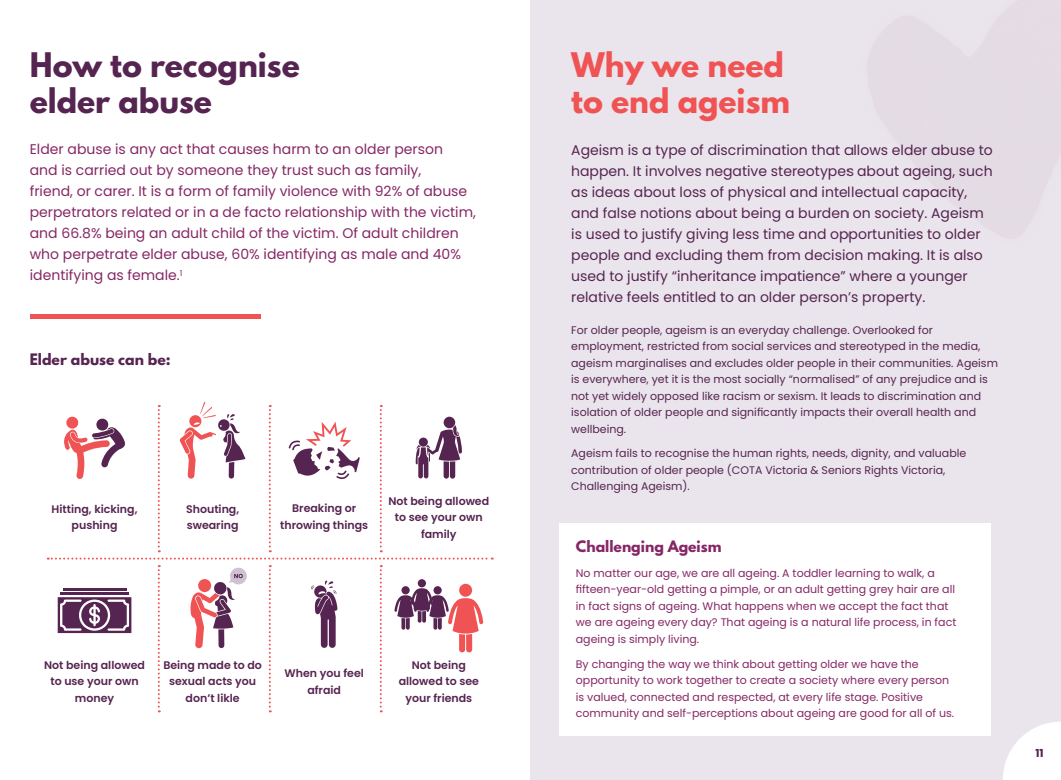
<style>
.page{position:relative;width:1061px;height:780px;background:#fff}
.page>*{position:absolute;margin:0;border:0;box-sizing:border-box;transform-origin:0 0}
.t1{font:700 30px/36px "League Spartan";color:#562450}
.t2{font:700 30px/36px "League Spartan";color:#f05353}
.t3{font:14px/21px "Poppins";color:#562450}
.t4{font:14px/21px "Poppins";color:#862765}
.t5{font:700 14px "League Spartan";color:#862765}
.t6{font:700 14px "League Spartan";color:#562450}
.t7{font:11px/16.5px "Poppins";color:#562450}
.t8{font:11px/16.5px "Poppins";color:#862765}
.t9{font:600 11px/16.5px "Poppins";color:#562450;text-align:center}
.t10{font:700 11px "Poppins";color:#562450}
</style>
<div class="page">
<div style="left:530px;top:0;width:530px;height:780px;background:#eae5ec"></div>
<div style="left:558px;top:522px;width:432px;height:213px;background:#fff"></div>
<div style="left:30px;top:314px;width:230px;height:5px;background:#f05353"></div>
<svg style="left:1003px;top:722px;width:57px;height:58px"></svg>
<svg style="left:269px;top:565px;width:2px;height:147px"></svg>
<svg style="left:158px;top:565px;width:2px;height:147px"></svg>
<svg style="left:379px;top:565px;width:2px;height:147px"></svg>
<svg style="left:311px;top:580px;width:26px;height:67px"></svg>
<svg style="left:190px;top:567px;width:57px;height:81px"></svg>
<svg style="left:48px;top:401px;width:444px;height:158px"></svg>
<hr style="left:63px;top:588px;width:63px;height:2px;background:#562450">
<hr style="left:60px;top:592px;width:69px;height:3px;background:#562450">
<svg style="left:58px;top:597px;width:73px;height:36px;background:#7f597b"></svg>
<svg style="left:459px;top:583px;width:13px;height:13px"></svg>
<div style="left:417px;top:579px;width:9px;height:8px;background:#562450;border-radius:50%"></div>
<svg style="left:394px;top:588px;width:89px;height:64px"></svg>
<div style="left:433px;top:586px;width:8px;height:8px;background:#562450;border-radius:50%"></div>
<h1 class="t1" style="left:30px;top:46px;width:271px">How to recognise elder abuse</h1>
<h1 class="t2" style="left:571px;top:46px;width:220px">Why we need to end ageism</h1>
<p class="t4" style="left:30px;top:139px;width:447px">Elder abuse is any act that causes harm to an older person<br>and is carried out by someone they trust such as family,<br>friend, or carer. It is a form of family violence with 92% of abuse perpetrators related or in a de facto relationship with the victim, and 66.8% being an adult child of the victim. Of adult children who perpetrate elder abuse, 60% identifying as male and 40% identifying as female.<sup>1</sup></p>
<p class="t6" style="left:30px;top:348px;width:142px">Elder abuse can be:</p>
<p class="t9" style="left:52px;top:500px;width:87px">Hitting, kicking, pushing</p>
<p class="t9" style="left:186px;top:500px;width:55px;text-align:left">Shouting, swearing</p>
<p class="t9" style="left:280px;top:500px;width:90px">Breaking or throwing things</p>
<p class="t9" style="left:388px;top:492px;width:102px">Not being allowed to see your own family</p>
<p class="t9" style="left:44px;top:656px;width:102px">Not being allowed to use your own money</p>
<p class="t9" style="left:163px;top:656px;width:100px">Being made to do sexual acts you don’t likle</p>
<p class="t9" style="left:284px;top:665px;width:81px">When you feel afraid</p>
<p class="t9" style="left:398px;top:656px;width:82px">Not being allowed to see your friends</p>
<p class="t3" style="left:571px;top:140px;width:423px">Ageism is a type of discrimination that allows elder abuse to happen. It involves negative stereotypes about ageing, such as ideas about loss of physical and intellectual capacity, and false notions about being a burden on society. Ageism is used to justify giving less time and opportunities to older people and excluding them from decision making. It is also used to justify “inheritance impatience” where a younger relative feels entitled to an older person’s property.</p>
<p class="t7" style="left:571px;top:321px;width:428px">For older people, ageism is an everyday challenge. Overlooked for employment, restricted from social services and stereotyped in the media, ageism marginalises and excludes older people in their communities. Ageism is everywhere, yet it is the most socially “normalised” of any prejudice and is not yet widely opposed like racism or sexism. It leads to discrimination and isolation of older people and significantly impacts their overall health and wellbeing.</p>
<p class="t7" style="left:571px;top:445px;width:396px">Ageism fails to recognise the human rights, needs, dignity, and valuable contribution of older people (COTA Victoria &amp; Seniors Rights Victoria,<br>Challenging Ageism).</p>
<p class="t5" style="left:575px;top:535px;width:147px">Challenging Ageism</p>
<p class="t8" style="left:575px;top:564px;width:382px">No matter our age, we are all ageing. A toddler learning to walk, a fifteen-year-old getting a pimple, or an adult getting grey hair are all in fact signs of ageing. What happens when we accept the fact that we are ageing every day? That ageing is a natural life process, in fact ageing is simply living.</p>
<p class="t8" style="left:575px;top:655px;width:379px">By changing the way we think about getting older we have the opportunity to work together to create a society where every person is valued, connected and respected, at every life stage. Positive community and self-perceptions about ageing are good for all of us.</p>
<p class="t10" style="left:1035px;top:746px;width:10px">11</p>
</div>
